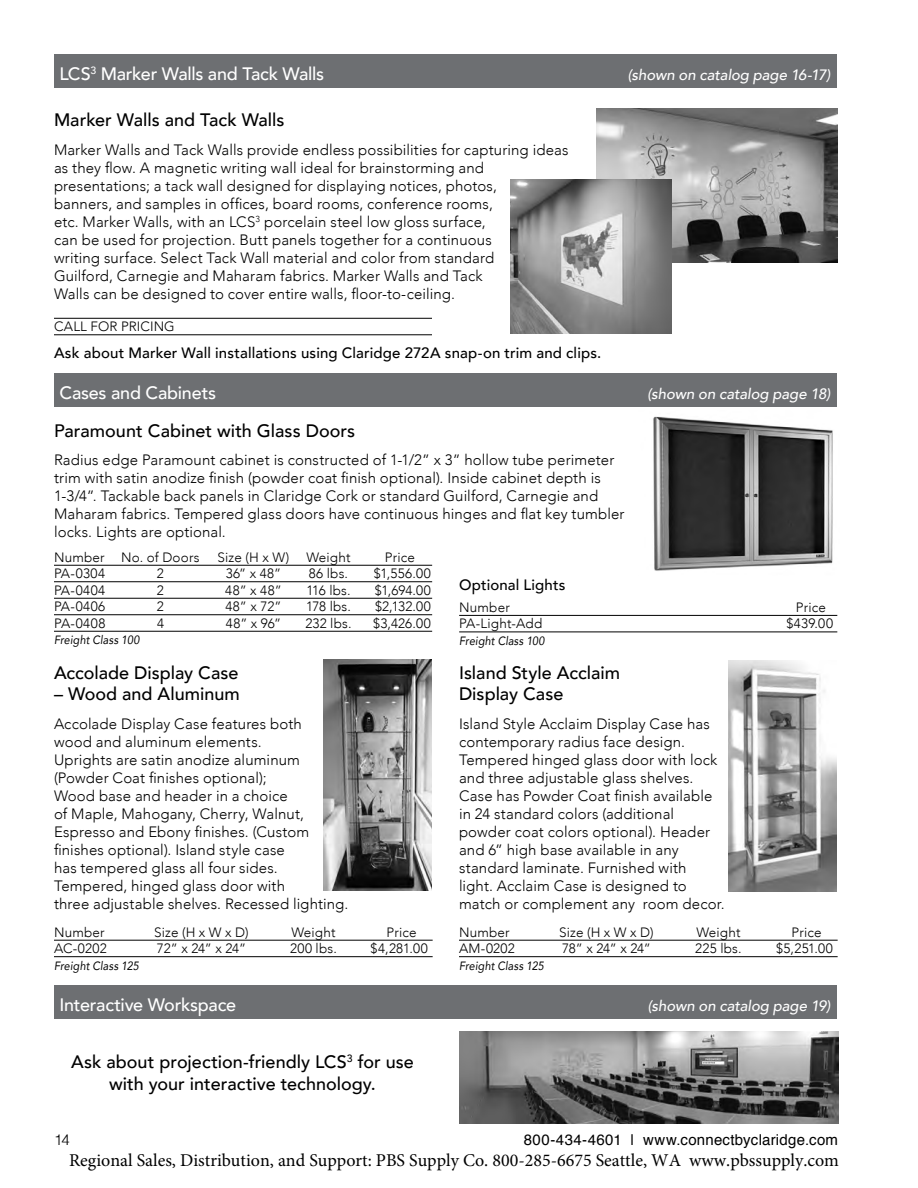
<style>
.page{position:relative;width:918px;height:1188px;background:#fff}
.page>*{position:absolute;margin:0;border:0;box-sizing:border-box;transform-origin:0 0}
.t1{font:500 18px/21.6px "Avenir";color:#000}
.t2{font:18px "Minion Pro";color:#000}
.t3{font:500 18px "Avenir";letter-spacing:-.015em;color:#fff}
.t4{font:300 15px/18px "Avenir";letter-spacing:.01em;color:#000}
.t5{font:500 15px "Avenir";letter-spacing:.01em;color:#000}
.t6{font:italic 500 15px "Avenir";letter-spacing:-.005em;color:#fff}
.t7{font:15px "Helvetica";letter-spacing:.02em;color:#000}
.t8{font:300 15px "Helvetica";color:#000}
.t9{font:300 13.5px "Avenir";letter-spacing:.015em;color:#000}
.t10{font:italic 12px "Avenir";letter-spacing:.01em;color:#000;scale:.9 1}
</style>
<div class="page">
<hr style="left:54px;top:940px;width:379px;height:1px;background:#000">
<hr style="left:54px;top:956px;width:379px;height:1px;background:#000">
<hr style="left:54px;top:565px;width:378px;height:1px;background:#000">
<hr style="left:54px;top:581px;width:378px;height:1px;background:#000">
<hr style="left:54px;top:598px;width:378px;height:1px;background:#000">
<hr style="left:54px;top:614px;width:378px;height:1px;background:#000">
<hr style="left:54px;top:631px;width:378px;height:1px;background:#000">
<hr style="left:459px;top:615px;width:378px;height:1px;background:#000">
<hr style="left:459px;top:632px;width:378px;height:1px;background:#000">
<div style="left:54px;top:374px;width:783px;height:33px;background:#6d6f72"></div>
<img style="left:653px;top:416px;width:180px;height:155px">
<hr style="left:459px;top:940px;width:379px;height:1px;background:#000">
<hr style="left:459px;top:956px;width:379px;height:1px;background:#000">
<img style="left:729px;top:661px;width:108px;height:231px">
<img style="left:324px;top:659px;width:108px;height:231px">
<div style="left:54px;top:986px;width:783px;height:33px;background:#6d6f72"></div>
<div style="left:54px;top:54px;width:783px;height:33px;background:#6d6f72"></div>
<img style="left:596px;top:108px;width:241px;height:154px">
<img style="left:511px;top:179px;width:161px;height:155px">
<hr style="left:54px;top:318px;width:378px;height:1px;background:#000">
<hr style="left:54px;top:334px;width:378px;height:1px;background:#000">
<img style="left:459px;top:1031px;width:379px;height:92px">
<p class="t3" style="left:59px;top:58px;width:266px">LCS<sup>3</sup> Marker Walls and Tack Walls</p>
<p class="t6" style="left:628px;top:66px;width:204px">(shown on catalog page 16-17)</p>
<p class="t1" style="left:54px;top:108px;width:232px">Marker Walls and Tack Walls</p>
<p class="t4" style="left:54px;top:141px;width:516px">Marker Walls and Tack Walls provide endless possibilities for capturing ideas as they flow. A magnetic writing wall ideal for brainstorming and presentations; a tack wall designed for displaying notices, photos,<br>banners, and samples in offices, board rooms, conference rooms,<br>etc. Marker Walls, with an LCS<sup>3</sup> porcelain steel low gloss surface,<br>can be used for projection. Butt panels together for a continuous<br>writing surface. Select Tack Wall material and color from standard<br>Guilford, Carnegie and Maharam fabrics. Marker Walls and Tack<br>Walls can be designed to cover entire walls, floor-to-ceiling.</p>
<p class="t9" style="left:54px;top:319px;width:122px">CALL FOR PRICING</p>
<p class="t5" style="left:54px;top:340px;width:549px">Ask about Marker Wall installations using Claridge 272A snap-on trim and clips.</p>
<p class="t3" style="left:59px;top:377px;width:158px">Cases and Cabinets</p>
<p class="t6" style="left:648px;top:385px;width:184px">(shown on catalog page 18)</p>
<p class="t1" style="left:54px;top:418px;width:303px">Paramount Cabinet with Glass Doors</p>
<p class="t4" style="left:54px;top:451px;width:572px">Radius edge Paramount cabinet is constructed of 1-1/2” x 3” hollow tube perimeter trim with satin anodize finish (powder coat finish optional). Inside cabinet depth is 1-3/4”. Tackable back panels in Claridge Cork or standard Guilford, Carnegie and Maharam fabrics. Tempered glass doors have continuous hinges and flat key tumbler locks. Lights are optional.</p>
<p class="t9" style="left:54px;top:549px;width:147px">Number No. of Doors</p>
<p class="t9" style="left:218px;top:549px;width:73px">Size (H x W)</p>
<p class="t9" style="left:306px;top:549px;width:46px">Weight</p>
<p class="t9" style="left:385px;top:549px;width:32px">Price</p>
<p class="t9" style="left:54px;top:565px;width:53px">PA-0304</p>
<p class="t9" style="left:157px;top:565px;width:9px">2</p>
<p class="t9" style="left:226px;top:565px;width:57px">36” x 48”</p>
<p class="t9" style="left:309px;top:565px;width:41px">86 lbs.</p>
<p class="t9" style="left:374px;top:565px;width:59px">$1,556.00</p>
<p class="t9" style="left:54px;top:582px;width:53px">PA-0404</p>
<p class="t9" style="left:157px;top:582px;width:9px">2</p>
<p class="t9" style="left:225px;top:582px;width:58px">48” x 48”</p>
<p class="t9" style="left:306px;top:582px;width:46px">116 lbs.</p>
<p class="t9" style="left:375px;top:582px;width:58px">$1,694.00</p>
<p class="t9" style="left:54px;top:598px;width:53px">PA-0406</p>
<p class="t9" style="left:157px;top:598px;width:9px">2</p>
<p class="t9" style="left:226px;top:598px;width:57px">48” x 72”</p>
<p class="t9" style="left:306px;top:598px;width:46px">178 lbs.</p>
<p class="t9" style="left:375px;top:598px;width:57px">$2,132.00</p>
<p class="t9" style="left:54px;top:615px;width:53px">PA-0408</p>
<p class="t9" style="left:157px;top:615px;width:9px">4</p>
<p class="t9" style="left:226px;top:615px;width:57px">48” x 96”</p>
<p class="t9" style="left:305px;top:615px;width:48px">232 lbs.</p>
<p class="t9" style="left:373px;top:615px;width:59px">$3,426.00</p>
<p class="t10" style="left:54px;top:633px;width:96px">Freight Class 100</p>
<p class="t1" style="left:54px;top:661px;width:186px">Accolade Display Case</p>
<p class="t1" style="left:54px;top:682px;width:187px">– Wood and Aluminum</p>
<p class="t4" style="left:54px;top:715px;width:296px">Accolade Display Case features both<br>wood and aluminum elements.<br>Uprights are satin anodize aluminum (Powder Coat finishes optional);<br>Wood base and header in a choice<br>of Maple, Mahogany, Cherry, Walnut, Espresso and Ebony finishes. (Custom finishes optional). Island style case<br>has tempered glass all four sides.<br>Tempered, hinged glass door with<br>three adjustable shelves. Recessed lighting.</p>
<p class="t9" style="left:54px;top:924px;width:52px">Number</p>
<p class="t9" style="left:154px;top:924px;width:96px">Size (H x W x D)</p>
<p class="t9" style="left:291px;top:924px;width:46px">Weight</p>
<p class="t9" style="left:387px;top:924px;width:32px">Price</p>
<p class="t9" style="left:54px;top:940px;width:54px">AC-0202</p>
<p class="t9" style="left:157px;top:940px;width:91px">72” x 24” x 24”</p>
<p class="t9" style="left:290px;top:940px;width:48px">200 lbs.</p>
<p class="t9" style="left:371px;top:940px;width:59px">$4,281.00</p>
<p class="t10" style="left:54px;top:958px;width:96px">Freight Class 125</p>
<p class="t5" style="left:459px;top:572px;width:108px">Optional Lights</p>
<p class="t9" style="left:459px;top:599px;width:52px">Number</p>
<p class="t9" style="left:796px;top:599px;width:32px">Price</p>
<p class="t9" style="left:459px;top:616px;width:85px">PA-Light-Add</p>
<p class="t9" style="left:786px;top:616px;width:48px">$439.00</p>
<p class="t10" style="left:459px;top:633px;width:96px">Freight Class 100</p>
<p class="t1" style="left:459px;top:661px;width:163px">Island Style Acclaim<br>Display Case</p>
<p class="t4" style="left:459px;top:715px;width:267px">Island Style Acclaim Display Case has contemporary radius face design.<br>Tempered hinged glass door with lock and three adjustable glass shelves.<br>Case has Powder Coat finish available in 24 standard colors (additional powder coat colors optional). Header and 6” high base available in any standard laminate. Furnished with<br>light. Acclaim Case is designed to match or complement any room decor.</p>
<p class="t9" style="left:459px;top:924px;width:52px">Number</p>
<p class="t9" style="left:559px;top:924px;width:96px">Size (H x W x D)</p>
<p class="t9" style="left:696px;top:924px;width:46px">Weight</p>
<p class="t9" style="left:792px;top:924px;width:32px">Price</p>
<p class="t9" style="left:459px;top:940px;width:57px">AM-0202</p>
<p class="t9" style="left:562px;top:940px;width:90px">78” x 24” x 24”</p>
<p class="t9" style="left:695px;top:940px;width:48px">225 lbs.</p>
<p class="t9" style="left:776px;top:940px;width:58px">$5,251.00</p>
<p class="t10" style="left:459px;top:958px;width:96px">Freight Class 125</p>
<p class="t3" style="left:59px;top:989px;width:178px">Interactive Workspace</p>
<p class="t6" style="left:648px;top:997px;width:184px">(shown on catalog page 19)</p>
<p class="t1" style="left:71px;top:1050px;width:344px;text-align:center">Ask about projection-friendly LCS<sup>3</sup> for use with your interactive technology.</p>
<p class="t8" style="left:54px;top:1127px;width:17px">14</p>
<p class="t7" style="left:524px;top:1128px;width:316px">800-434-4601 | www.connectbyclaridge.com</p>
<p class="t2" style="left:69px;top:1149px;width:771px">Regional Sales, Distribution, and Support: PBS Supply Co. 800-285-6675 Seattle, WA www.pbssupply.com</p>
</div>
